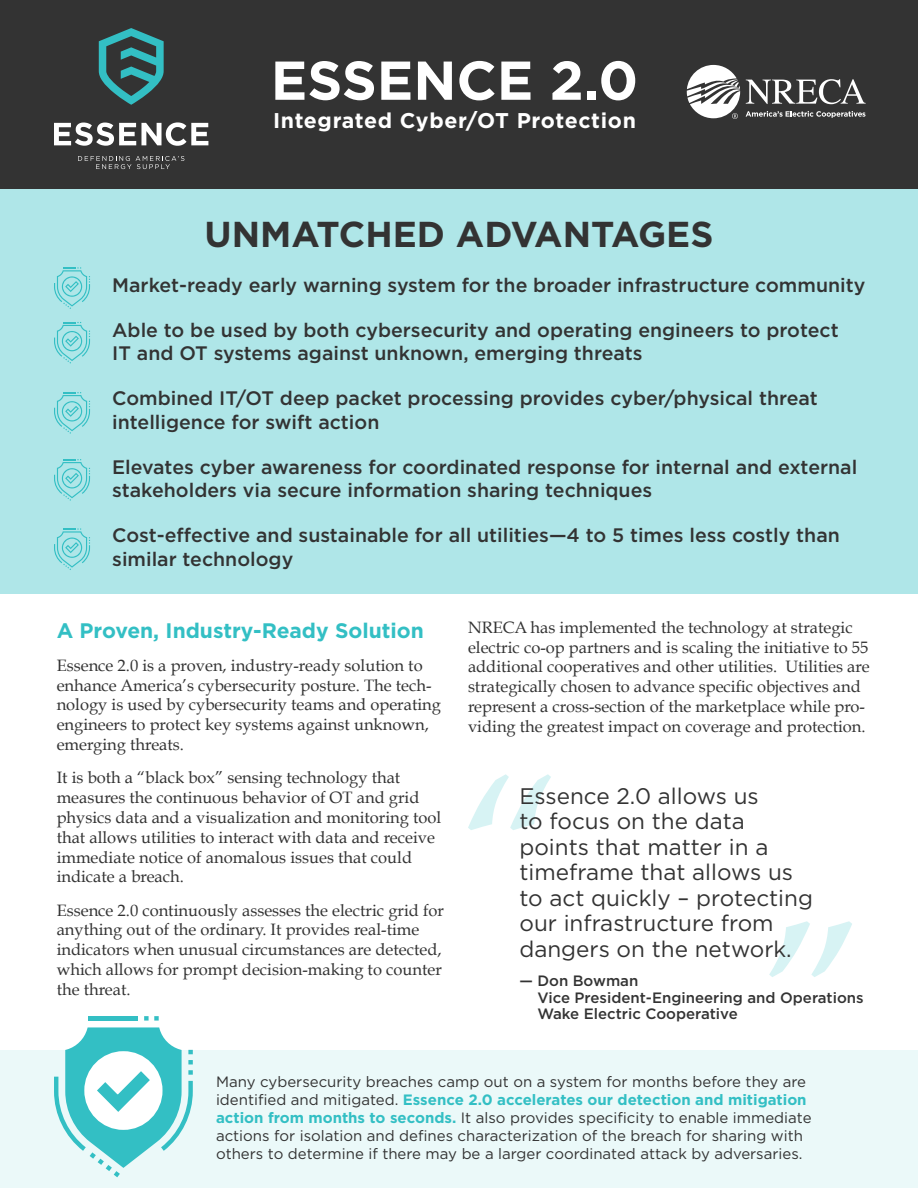
<style>
.page{position:relative;width:918px;height:1188px;background:#fff}
.page>*{position:absolute;margin:0;border:0;box-sizing:border-box;transform-origin:0 0}
.t1{font:700 54.6px "Gotham";color:#fff}
.t2{font:700 36px "Gotham";color:#333}
.t3{font:22.5px/25.5px "Gotham";color:#333}
.t4{font:700 21.3px "Gotham";letter-spacing:.03em;color:#fff}
.t5{font:700 21px "Gotham";color:#33bfc4}
.t6{font:500 19.5px/23.4px "Gotham";color:#333}
.t7{font:16.5px/19.8px "Book Antiqua";color:#333}
.t8{font:15px/18px "Gotham";color:#333}
.t9{font:500 15px/16.5px "Gotham";color:#333}
.s1{font-weight:700;color:#33bfc4}
</style>
<div class="page">
<div style="left:0;top:184px;width:918px;height:410px;background:#afe6e8"></div>
<svg style="left:54px;top:267px;width:36px;height:42px"></svg>
<svg style="left:54px;top:322px;width:36px;height:42px"></svg>
<svg style="left:54px;top:392px;width:36px;height:42px"></svg>
<svg style="left:54px;top:459px;width:36px;height:42px"></svg>
<svg style="left:54px;top:528px;width:36px;height:42px"></svg>
<div style="left:0;top:0;width:918px;height:189px;background:#333"></div>
<svg style="left:746px;top:111px;width:119px;height:7px"></svg>
<svg style="left:746px;top:79px;width:120px;height:25px"></svg>
<svg style="left:687px;top:65px;width:53px;height:54px"></svg>
<svg style="left:468px;top:774px;width:83px;height:56px"></svg>
<svg style="left:769px;top:921px;width:83px;height:56px"></svg>
<div style="left:0;top:1050px;width:918px;height:138px;background:#ebf9f9"></div>
<div style="left:88px;top:1016px;width:50px;height:5px;background:#33bfc4"></div>
<svg style="left:144px;top:1016px;width:15px;height:5px"></svg>
<svg style="left:54px;top:1027px;width:139px;height:150px"></svg>
<svg style="left:54px;top:122px;width:154px;height:24px"></svg>
<svg style="left:78px;top:156px;width:106px;height:13px"></svg>
<svg style="left:99px;top:28px;width:65px;height:77px"></svg>
<h1 class="t1" style="left:271px;top:44px;width:369px">ESSENCE 2.0</h1>
<p class="t4" style="left:273px;top:106px;width:364px">Integrated Cyber/OT Protection</p>
<h2 class="t2" style="left:205px;top:210px;width:510px">UNMATCHED ADVANTAGES</h2>
<p class="t6" style="left:112px;top:273px;width:755px">Market-ready early warning system for the broader infrastructure community</p>
<p class="t6" style="left:112px;top:318px;width:728px">Able to be used by both cybersecurity and operating engineers to protect<br>IT and OT systems against unknown, emerging threats</p>
<p class="t6" style="left:112px;top:387px;width:707px">Combined IT/OT deep packet processing provides cyber/physical threat intelligence for swift action</p>
<p class="t6" style="left:112px;top:455px;width:747px">Elevates cyber awareness for coordinated response for internal and external stakeholders via secure information sharing techniques</p>
<p class="t6" style="left:112px;top:523px;width:729px">Cost-effective and sustainable for all utilities—4 to 5 times less costly than similar technology</p>
<p class="t5" style="left:57px;top:616px;width:369px">A Proven, Industry-Ready Solution</p>
<p class="t7" style="left:57px;top:655px;width:386px">Essence 2.0 is a proven, industry-ready solution to enhance America’s cybersecurity posture. The tech&shy;nology is used by cybersecurity teams and operating engineers to protect key systems against unknown, emerging threats.</p>
<p class="t7" style="left:57px;top:768px;width:386px">It is both a “black box” sensing technology that measures the continuous behavior of OT and grid physics data and a visualization and monitoring tool that allows utilities to interact with data and receive immediate notice of anomalous issues that could indicate a breach.</p>
<p class="t7" style="left:57px;top:900px;width:389px">Essence 2.0 continuously assesses the electric grid for anything out of the ordinary. It provides real-time indicators when unusual circumstances are detected, which allows for prompt decision-making to counter the threat.</p>
<p class="t7" style="left:468px;top:617px;width:403px">NRECA has implemented the technology at strategic electric co-op partners and is scaling the initiative to 55 additional cooperatives and other utilities. Utilities are strategically chosen to advance specific objectives and represent a cross-section of the marketplace while pro&shy;viding the greatest impact on coverage and protection.</p>
<h3 class="t3" style="left:519px;top:783px;width:295px">Essence 2.0 allows us<br>to focus on the data points that matter in a timeframe that allows us to act quickly – protecting our infrastructure from dangers on the network.</h3>
<p class="t9" style="left:537px;top:972px;width:328px;text-indent:-18px">— Don Bowman<br>Vice President-Engineering and Operations<br>Wake Electric Cooperative</p>
<p class="t8" style="left:216px;top:1072px;width:597px">Many cybersecurity breaches camp out on a system for months before they are identified and mitigated. <span class="s1">Essence 2.0 accelerates our detection and mitigation action from months to seconds.</span> It also provides specificity to enable immediate actions for isolation and defines characterization of the breach for sharing with others to determine if there may be a larger coordinated attack by adversaries.</p>
</div>
